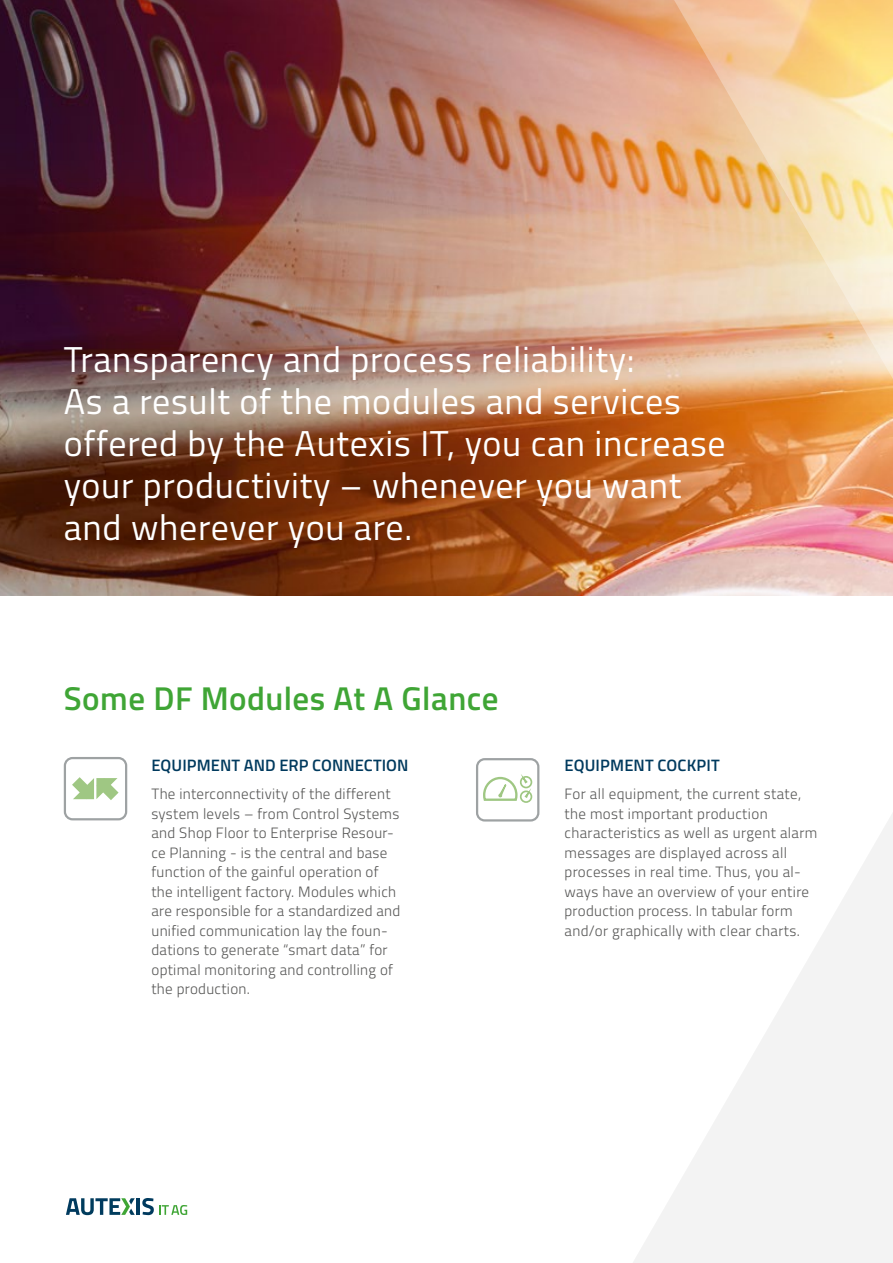
<style>
.page{position:relative;width:893px;height:1263px;background:#fff}
.page>*{position:absolute;margin:0;border:0;box-sizing:border-box;transform-origin:0 0}
.t1{font:36px/42px "Titillium";letter-spacing:.02em;color:#fff}
.t2{font:600 33px "Titillium";letter-spacing:.015em;color:#3fa535}
.t3{font:600 16.5px "Titillium";letter-spacing:.005em;color:#003a5e}
.t4{font:300 15px/19.5px "Titillium";letter-spacing:.02em;color:#575756}
</style>
<div class="page">
<img style="left:0;top:0;width:627px;height:595px">
<img style="left:627px;top:0;width:266px;height:595px">
<svg style="left:627px;top:595px;width:266px;height:668px"></svg>
<div style="left:64px;top:757px;width:63px;height:63px;border:2px solid #3d4548;border-radius:8px"></div>
<svg style="left:72px;top:777px;width:47px;height:23px"></svg>
<div style="left:476px;top:758px;width:63px;height:63px;border:2px solid #3d4548;border-radius:8px"></div>
<div style="left:520px;top:790px;width:12px;height:13px;border:2px solid #9fc783;border-radius:50%"></div>
<svg style="left:483px;top:774px;width:50px;height:28px"></svg>
<hr style="left:137px;top:1198px;width:3px;height:17px;background:#003a5e">
<svg style="left:142px;top:1198px;width:45px;height:17px"></svg>
<svg style="left:66px;top:1198px;width:69px;height:17px"></svg>
<svg style="left:0;top:311px;width:347px;height:169px"></svg>
<h1 class="t1" style="left:64px;top:336px;width:663px">Transparency and process reliability:<br>As a result of the modules and services offered by the Autexis IT, you can increase your productivity – whenever you want and wherever you are.</h1>
<h2 class="t2" style="left:64px;top:673px;width:436px">Some DF Modules At A Glance</h2>
<p class="t3" style="left:152px;top:753px;width:258px">EQUIPMENT AND ERP CONNECTION</p>
<p class="t4" style="left:151px;top:784px;width:250px">The interconnectivity of the different system levels – from Control Systems and Shop Floor to Enterprise Resour&shy;ce Planning - is the central and base function of the gainful operation of the intelligent factory. Modules which are responsible for a standardized and unified communication lay the foun&shy;dations to generate “smart data” for optimal monitoring and controlling of the production.</p>
<p class="t3" style="left:565px;top:753px;width:157px">EQUIPMENT COCKPIT</p>
<p class="t4" style="left:564px;top:784px;width:254px">For all equipment, the current state, the most important production characteristics as well as urgent alarm messages are displayed across all processes in real time. Thus, you al&shy;ways have an overview of your entire production process. In tabular form and/or graphically with clear charts.</p>
</div>
